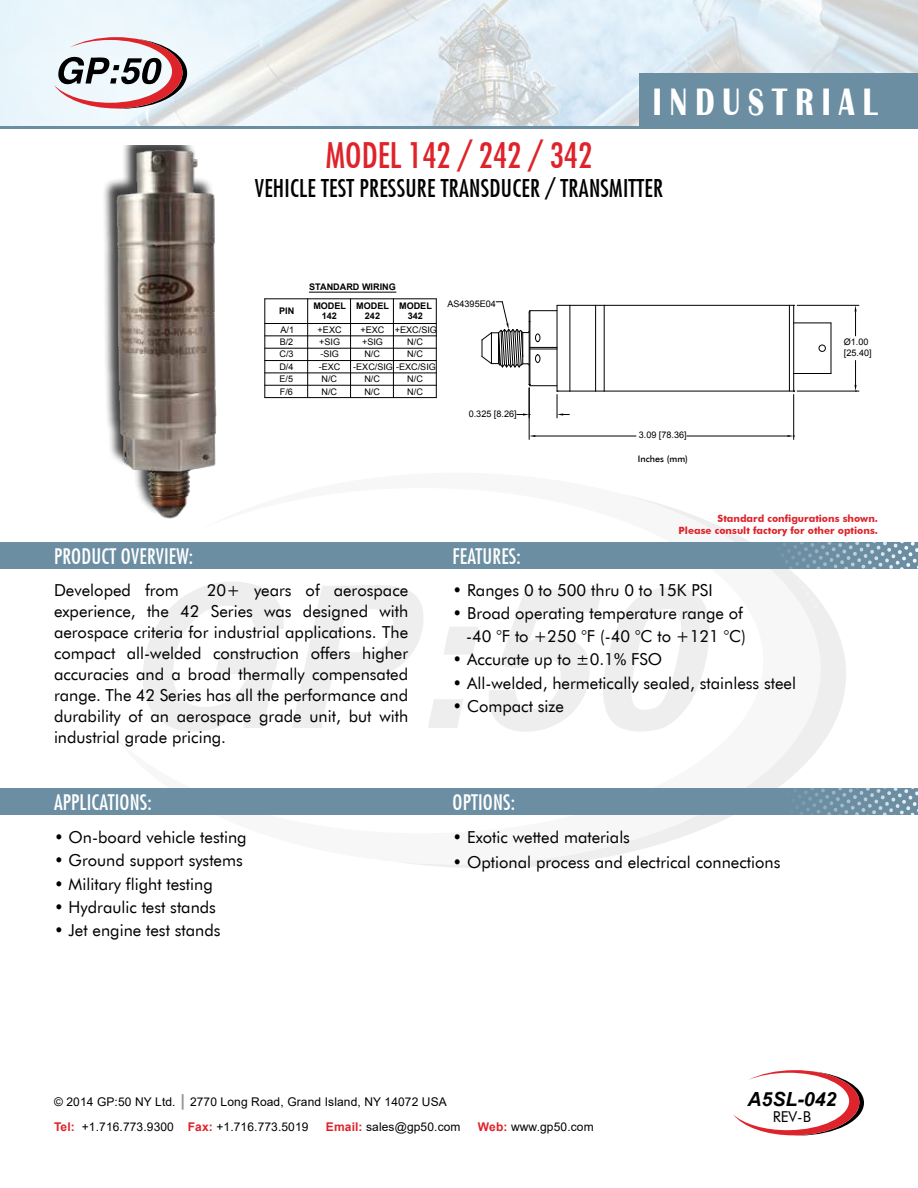
<style>
.page{position:relative;width:918px;height:1188px;background:#fff}
.page>*{position:absolute;margin:0;border:0;box-sizing:border-box;transform-origin:0 0}
.t1{font:700 39.3px "Britannic";letter-spacing:.28em;color:#fff;scale:.74 1}
.t2{font:500 condensed 34.5px "Futura";color:#de232b}
.t3{font:500 condensed 24px "Futura";letter-spacing:.01em;color:#000}
.t4{font:500 condensed 21px "Futura";letter-spacing:.01em;color:#fff}
.t5{font:italic 700 19.5px "Arial";color:#000}
.t6{font:16.5px/21px "Futura BT";color:#000;text-align:right}
.t7{font:15px "Futura BT";color:#000}
.t8{font:12px/25.5px "Arial";letter-spacing:.01em;color:#000}
.t9{font:700 10.05px/12px "Futura BT";color:#de232b;text-align:right}
.t10{font:9.15px/12.3px "Arial";color:#000}
.t11{font:700 9.15px/10.4px "Arial";color:#000;text-align:center}
.t12{font:500 9px "Futura BT";color:#000}
.s1{font-weight:700;font-style:italic;font-size:16.5px;color:#939598}
.s2{font-weight:700;color:#de232b}
</style>
<div class="page">
<img style="left:0;top:0;width:918px;height:126px">
<svg style="left:401px;top:496px;width:445px;height:372px"></svg>
<svg style="left:143px;top:582px;width:141px;height:150px"></svg>
<svg style="left:486px;top:584px;width:226px;height:152px"></svg>
<svg style="left:292px;top:573px;width:186px;height:155px"></svg>
<div style="left:639px;top:73px;width:279px;height:53px;background:#6b8ea3"></div>
<svg style="left:54px;top:37px;width:133px;height:72px"></svg>
<div style="left:0;top:788px;width:918px;height:27px;background:#6b8ea3"></div>
<svg style="left:733px;top:1070px;width:131px;height:66px"></svg>
<hr style="left:0;top:126px;width:918px;height:3px;background:#6b8ea3">
<div style="left:0;top:542px;width:918px;height:27px;background:#6b8ea3"></div>
<img style="left:104px;top:146px;width:113px;height:373px">
<hr style="left:557px;top:305px;width:1px;height:86px;background:#000">
<hr style="left:569px;top:305px;width:1px;height:86px;background:#000">
<hr style="left:604px;top:305px;width:185px;height:1px;background:#000">
<hr style="left:604px;top:391px;width:190px;height:1px;background:#000">
<hr style="left:789px;top:305px;width:1px;height:86px;background:#000">
<hr style="left:595px;top:305px;width:1px;height:86px;background:#000">
<hr style="left:604px;top:305px;width:1px;height:86px;background:#000">
<hr style="left:793px;top:305px;width:1px;height:86px;background:#000">
<hr style="left:794px;top:322px;width:37px;height:1px;background:#000">
<hr style="left:831px;top:323px;width:1px;height:51px;background:#000">
<hr style="left:794px;top:373px;width:37px;height:1px;background:#000">
<div style="left:819px;top:345px;width:7px;height:7px;border:1px solid #000;border-radius:50%"></div>
<hr style="left:529px;top:388px;width:1px;height:51px;background:#000">
<hr style="left:793px;top:395px;width:1px;height:44px;background:#000">
<hr style="left:535px;top:436px;width:101px;height:1px;background:#000">
<hr style="left:687px;top:436px;width:101px;height:1px;background:#000">
<svg style="left:529px;top:435px;width:6px;height:2px"></svg>
<svg style="left:788px;top:435px;width:7px;height:2px"></svg>
<hr style="left:529px;top:311px;width:1px;height:75px;background:#000">
<hr style="left:797px;top:305px;width:62px;height:1px;background:#000">
<hr style="left:797px;top:391px;width:62px;height:1px;background:#000">
<svg style="left:855px;top:305px;width:2px;height:31px"></svg>
<svg style="left:855px;top:361px;width:2px;height:31px"></svg>
<svg style="left:517px;top:383px;width:87px;height:35px"></svg>
<hr style="left:309px;top:292px;width:87px;height:1px;background:#000">
<hr style="left:265px;top:298px;width:171px;height:1px;background:#000">
<hr style="left:265px;top:397px;width:171px;height:1px;background:#000">
<hr style="left:265px;top:385px;width:171px;height:1px;background:#000">
<hr style="left:265px;top:372px;width:171px;height:1px;background:#000">
<hr style="left:265px;top:360px;width:171px;height:1px;background:#000">
<hr style="left:265px;top:348px;width:171px;height:1px;background:#000">
<hr style="left:265px;top:335px;width:171px;height:1px;background:#000">
<hr style="left:265px;top:323px;width:171px;height:1px;background:#000">
<hr style="left:264px;top:299px;width:1px;height:99px;background:#000">
<hr style="left:307px;top:299px;width:1px;height:99px;background:#000">
<hr style="left:350px;top:299px;width:1px;height:99px;background:#000">
<hr style="left:393px;top:299px;width:1px;height:99px;background:#000">
<hr style="left:436px;top:299px;width:1px;height:99px;background:#000">
<svg style="left:481px;top:301px;width:123px;height:67px"></svg>
<svg style="left:746px;top:745px;width:172px;height:123px"></svg>
<svg style="left:746px;top:502px;width:172px;height:127px"></svg>
<h2 class="t2" style="left:326px;top:134px;width:268px">MODEL 142 / 242 / 342</h2>
<h1 class="t1" style="left:653px;top:80px;width:305px">INDUSTRIAL</h1>
<h3 class="t3" style="left:255px;top:174px;width:410px">VEHICLE TEST PRESSURE TRANSDUCER / TRANSMITTER</h3>
<p class="t11" style="left:279px;top:306px;width:17px">PIN</p>
<p class="t10" style="left:279px;top:324px;width:16px;text-align:justify">A/1<br>B/2<br>C/3<br>D/4<br>E/5<br>F/6</p>
<p class="t11" style="left:309px;top:282px;width:88px">STANDARD WIRING</p>
<p class="t11" style="left:399px;top:301px;width:34px">MODEL<br>342</p>
<p class="t11" style="left:313px;top:301px;width:34px">MODEL<br>142</p>
<p class="t10" style="left:318px;top:324px;width:25px">+EXC +SIG -SIG -EXC<br>N/C<br>N/C</p>
<p class="t10" style="left:361px;top:324px;width:25px">+EXC</p>
<p class="t11" style="left:356px;top:301px;width:34px">MODEL<br>242</p>
<p class="t10" style="left:395px;top:324px;width:44px;text-align:center">+EXC/SIG<br>N/C<br>N/C</p>
<p class="t10" style="left:407px;top:373px;width:17px">N/C<br>N/C</p>
<p class="t10" style="left:362px;top:336px;width:22px">+SIG</p>
<p class="t10" style="left:364px;top:348px;width:17px">N/C</p>
<p class="t10" style="left:353px;top:361px;width:84px">-EXC/SIG -EXC/SIG</p>
<p class="t10" style="left:364px;top:373px;width:17px">N/C</p>
<p class="t10" style="left:364px;top:385px;width:17px">N/C</p>
<p class="t10" style="left:447px;top:298px;width:50px">AS4395E04</p>
<p class="t10" style="left:469px;top:407px;width:49px">0.325 [8.26]</p>
<p class="t10" style="left:639px;top:429px;width:49px">3.09 [78.36]</p>
<p class="t12" style="left:638px;top:454px;width:51px">Inches (mm)</p>
<p class="t10" style="left:844px;top:337px;width:29px;line-height:10.4px">Ø1.00 [25.40]</p>
<p class="t4" style="left:54px;top:544px;width:141px">PRODUCT OVERVIEW:</p>
<p class="t6" style="left:54px;top:579px;width:126px">Developed from</p>
<p class="t6" style="left:54px;top:579px;width:356px;text-align:justify;text-indent:153px">20+ years of aerospace experience, the 42 Series was designed with aerospace criteria for industrial applications. The compact all-welded construction offers higher accuracies and a broad thermally compensated range. The 42 Series has all the performance and durability of an aerospace grade unit, but with industrial grade pricing.</p>
<p class="t4" style="left:54px;top:789px;width:99px">APPLICATIONS:</p>
<p class="t6" style="left:54px;top:827px;width:194px">• On-board vehicle testing</p>
<p class="t6" style="left:54px;top:850px;width:190px">• Ground support systems</p>
<p class="t6" style="left:54px;top:873px;width:160px">• Military flight testing</p>
<p class="t6" style="left:54px;top:896px;width:164px">• Hydraulic test stands</p>
<p class="t6" style="left:54px;top:920px;width:168px">• Jet engine test stands</p>
<p class="t9" style="left:679px;top:513px;width:201px">Standard configurations shown.<br>Please consult factory for other options.</p>
<p class="t4" style="left:453px;top:544px;width:70px">FEATURES:</p>
<p class="t6" style="left:453px;top:579px;width:262px">• Ranges 0 to 500 thru 0 to 15K PSI</p>
<p class="t6" style="left:453px;top:601px;width:295px;line-height:23.2px">• Broad operating temperature range of -40 °F to +250 °F (-40 °C to +121 °C)</p>
<p class="t6" style="left:453px;top:649px;width:211px">• Accurate up to ±0.1% FSO</p>
<p class="t6" style="left:453px;top:672px;width:345px">• All-welded, hermetically sealed, stainless steel</p>
<p class="t6" style="left:453px;top:695px;width:113px">• Compact size</p>
<p class="t4" style="left:453px;top:789px;width:64px">OPTIONS:</p>
<p class="t6" style="left:453px;top:827px;width:179px">• Exotic wetted materials</p>
<p class="t6" style="left:453px;top:851px;width:329px">• Optional process and electrical connections</p>
<p class="t8" style="left:54px;top:1088px;width:394px">© 2014 GP:50 NY Ltd. <span class="s1">|</span> 2770 Long Road, Grand Island, NY 14072 USA<br><span class="s2">Tel:</span> +1.716.773.9300 <span class="s2">Fax:</span> +1.716.773.5019</p>
<p class="t8" style="left:326px;top:1114px;width:136px"><span class="s2">Email:</span> sales@gp50.com</p>
<p class="t8" style="left:478px;top:1114px;width:117px"><span class="s2">Web:</span> www.gp50.com</p>
<p class="t5" style="left:748px;top:1086px;width:90px">A5SL-042</p>
<p class="t7" style="left:773px;top:1108px;width:40px">REV-B</p>
</div>
